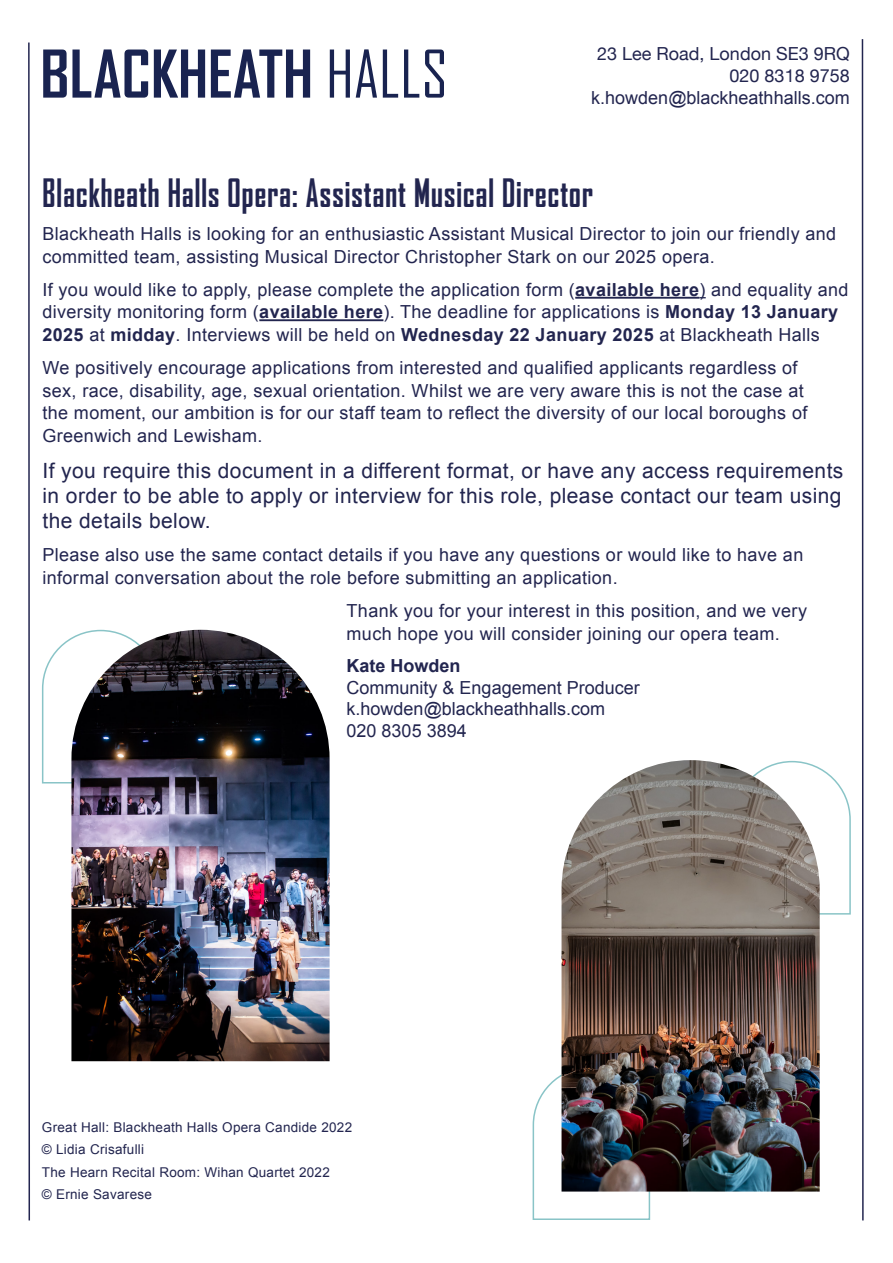
<style>
.page{position:relative;width:893px;height:1263px;background:#fff}
.page>*{position:absolute;margin:0;border:0;box-sizing:border-box;transform-origin:0 0}
.t1{font:700 condensed 37.5px "Agency FB";letter-spacing:.03em;color:#22254f}
.t2{font:21px/25.2px "Arial";letter-spacing:.02em;color:#22254f;text-align:justify}
.t3{font:18px/22.5px "Arial";letter-spacing:.02em;color:#22254f}
.t4{font:18px/21.6px "Arial";color:#22254f}
.t5{font:18px "Helvetica Neue";color:#22254f}
.t6{font:13.5px "Arial";letter-spacing:.02em;color:#22254f}
.s1{font-weight:700}
</style>
<div class="page">
<hr style="left:575px;top:297px;width:124px;height:2px;background:#22254f">
<hr style="left:259px;top:319px;width:124px;height:2px;background:#22254f">
<svg style="left:43px;top:49px;width:105px;height:49px"></svg>
<svg style="left:154px;top:50px;width:51px;height:48px"></svg>
<svg style="left:211px;top:49px;width:99px;height:49px"></svg>
<svg style="left:330px;top:50px;width:20px;height:48px"></svg>
<svg style="left:356px;top:49px;width:21px;height:49px"></svg>
<svg style="left:383px;top:50px;width:15px;height:48px"></svg>
<svg style="left:404px;top:50px;width:15px;height:48px"></svg>
<svg style="left:425px;top:50px;width:19px;height:48px"></svg>
<hr style="left:28px;top:43px;width:2px;height:1177px;background:#22254f">
<hr style="left:862px;top:39px;width:2px;height:1181px;background:#22254f">
<svg style="left:532px;top:1075px;width:119px;height:145px"></svg>
<svg style="left:820px;top:768px;width:31px;height:147px"></svg>
<img style="left:561px;top:760px;width:259px;height:431px">
<svg style="left:42px;top:629px;width:62px;height:155px"></svg>
<img style="left:71px;top:630px;width:259px;height:431px">
<p class="t5" style="left:597px;top:40px;width:254px">23 Lee Road, London SE3 9RQ</p>
<p class="t5" style="left:730px;top:63px;width:122px">020 8318 9758</p>
<p class="t4" style="left:591px;top:87px;width:260px">k.howden@blackheathhalls.com</p>
<p class="t1" style="left:43px;top:171px;width:552px">Blackheath Halls Opera: Assistant Musical Director</p>
<p class="t3" style="left:43px;top:223px;width:795px">Blackheath Halls is looking for an enthusiastic Assistant Musical Director to join our friendly and committed team, assisting Musical Director Christopher Stark on our 2025 opera.</p>
<p class="t3" style="left:43px;top:278px;width:808px">If you would like to apply, please complete the application form (<span class="s1">available here</span>) and equality and diversity monitoring form (<span class="s1">available here</span>). The deadline for applications is <span class="s1">Monday 13 January<br>2025</span> at <span class="s1">midday</span>. Interviews will be held on <span class="s1">Wednesday 22 January 2025</span> at Blackheath Halls</p>
<p class="t3" style="left:43px;top:357px;width:766px">We positively encourage applications from interested and qualified applicants regardless of sex, race, disability, age, sexual orientation. Whilst we are very aware this is not the case at the moment, our ambition is for our staff team to reflect the diversity of our local boroughs of Greenwich and Lewisham.</p>
<p class="t2" style="left:43px;top:458px;width:802px">If you require this document in a different format, or have any access requirements in order to be able to apply or interview for this role, please contact our team using the details below.</p>
<p class="t3" style="left:43px;top:544px;width:762px">Please also use the same contact details if you have any questions or would like to have an informal conversation about the role before submitting an application.</p>
<p class="t3" style="left:347px;top:600px;width:462px">Thank you for your interest in this position, and we very much hope you will consider joining our opera team.</p>
<p class="t4" style="left:347px;top:655px;width:295px"><span class="s1">Kate Howden<br></span>Community &amp; Engagement Producer</p>
<p class="t4" style="left:347px;top:698px;width:260px">k.howden@blackheathhalls.com</p>
<p class="t4" style="left:347px;top:720px;width:122px">020 8305 3894</p>
<p class="t6" style="left:42px;top:1118px;width:312px">Great Hall: Blackheath Halls Opera Candide 2022</p>
<p class="t6" style="left:42px;top:1140px;width:104px">© Lidia Crisafulli</p>
<p class="t6" style="left:42px;top:1163px;width:289px">The Hearn Recital Room: Wihan Quartet 2022</p>
<p class="t6" style="left:42px;top:1185px;width:112px">© Ernie Savarese</p>
</div>
